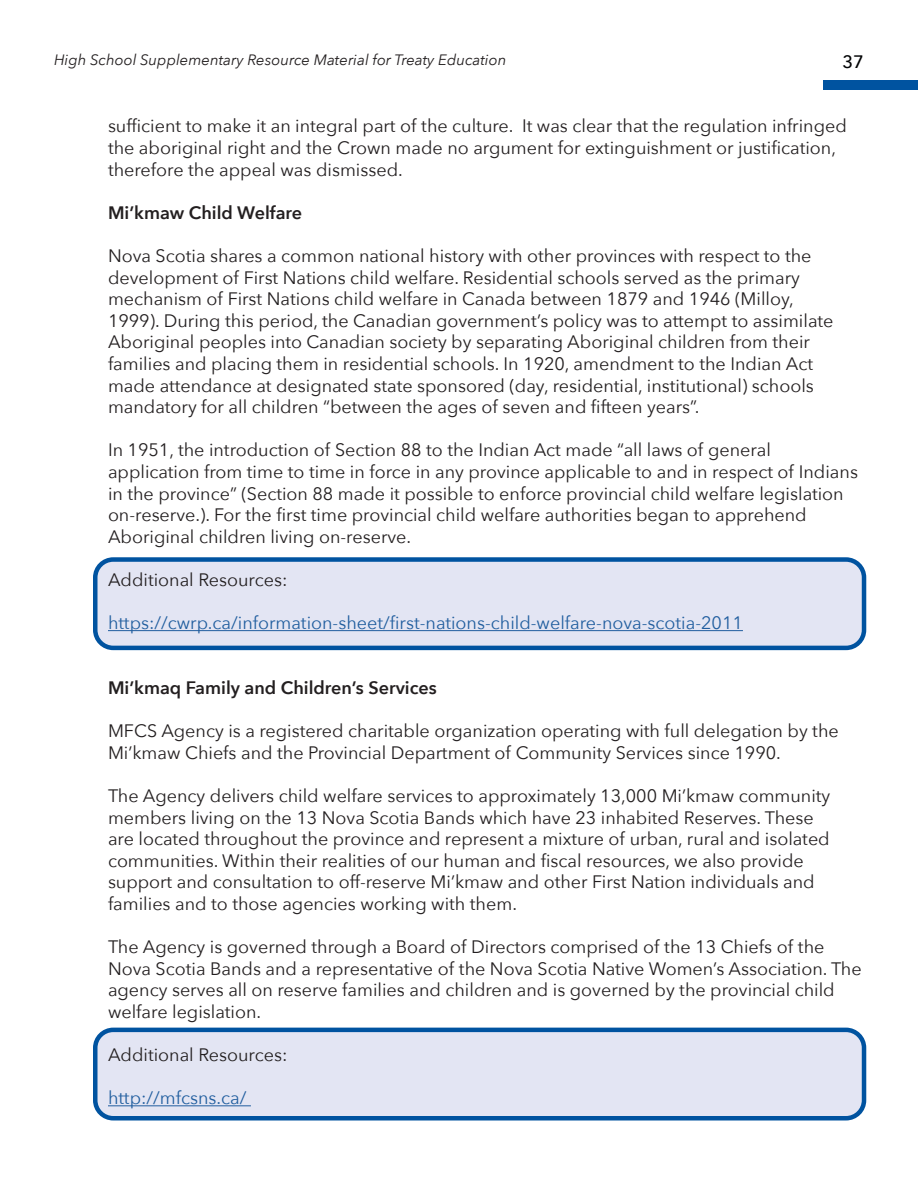
<style>
.page{position:relative;width:918px;height:1188px;background:#fff}
.page>*{position:absolute;margin:0;border:0;box-sizing:border-box;transform-origin:0 0}
.t1{font:18px/21.6px "Avenir Next";color:#231f20}
.t2{font:18px "Avenir Next";color:#215e9f}
.t3{font:600 18px "Avenir Next";color:#231f20}
.t4{font:500 18px "Avenir Next";color:#020304}
.t5{font:italic 15px "Avenir Next";color:#231f20}
</style>
<div class="page">
<div style="left:824px;top:81px;width:94px;height:9px;background:#0053a0"></div>
<div style="left:95px;top:560px;width:769px;height:88px;background:#e3e5f3;border-radius:18px"></div>
<div style="left:93px;top:557px;width:773px;height:93px;border:4px solid #0053a0;border-radius:18px"></div>
<div style="left:95px;top:1030px;width:769px;height:88px;background:#e3e5f3;border-radius:18px"></div>
<div style="left:93px;top:1028px;width:773px;height:92px;border:4px solid #0053a0;border-radius:18px"></div>
<hr style="left:108px;top:630px;width:635px;height:1px;background:#215e9f">
<hr style="left:108px;top:1105px;width:143px;height:1px;background:#215e9f">
<p class="t5" style="left:54px;top:47px;width:454px">High School Supplementary Resource Material for Treaty Education</p>
<p class="t4" style="left:843px;top:51px;width:23px">37</p>
<p class="t1" style="left:108px;top:115px;width:740px">sufficient to make it an integral part of the culture. It was clear that the regulation infringed the aboriginal right and the Crown made no argument for extinguishment or justification, therefore the appeal was dismissed.</p>
<p class="t3" style="left:108px;top:197px;width:196px">Mi’kmaw Child Welfare</p>
<p class="t1" style="left:108px;top:244px;width:727px">Nova Scotia shares a common national history with other provinces with respect to the development of First Nations child welfare. Residential schools served as the primary mechanism of First Nations child welfare in Canada between 1879 and 1946 (Milloy, 1999). During this period, the Canadian government’s policy was to attempt to assimilate Aboriginal peoples into Canadian society by separating Aboriginal children from their families and placing them in residential schools. In 1920, amendment to the Indian Act made attendance at designated state sponsored (day, residential, institutional) schools mandatory for all children “between the ages of seven and fifteen years”.</p>
<p class="t1" style="left:108px;top:439px;width:751px">In 1951, the introduction of Section 88 to the Indian Act made “all laws of general application from time to time in force in any province applicable to and in respect of Indians in the province” (Section 88 made it possible to enforce provincial child welfare legislation on-reserve.). For the first time provincial child welfare authorities began to apprehend Aboriginal children living on-reserve.</p>
<p class="t1" style="left:108px;top:568px;width:181px">Additional Resources:</p>
<p class="t2" style="left:108px;top:608px;width:636px">https://cwrp.ca/information-sheet/first-nations-child-welfare-nova-scotia-2011</p>
<p class="t3" style="left:108px;top:672px;width:330px">Mi’kmaq Family and Children’s Services</p>
<p class="t1" style="left:108px;top:719px;width:732px">MFCS Agency is a registered charitable organization operating with full delegation by the<br>Mi’kmaw Chiefs and the Provincial Department of Community Services since 1990.</p>
<p class="t1" style="left:108px;top:784px;width:724px">The Agency delivers child welfare services to approximately 13,000 Mi’kmaw community members living on the 13 Nova Scotia Bands which have 23 inhabited Reserves. These are located throughout the province and represent a mixture of urban, rural and isolated communities. Within their realities of our human and fiscal resources, we also provide support and consultation to off-reserve Mi’kmaw and other First Nation individuals and families and to those agencies working with them.</p>
<p class="t1" style="left:108px;top:935px;width:755px">The Agency is governed through a Board of Directors comprised of the 13 Chiefs of the Nova Scotia Bands and a representative of the Nova Scotia Native Women’s Association. The agency serves all on reserve families and children and is governed by the provincial child welfare legislation.</p>
<p class="t1" style="left:108px;top:1043px;width:181px">Additional Resources:</p>
<p class="t2" style="left:108px;top:1083px;width:140px">http://mfcsns.ca/</p>
</div>
